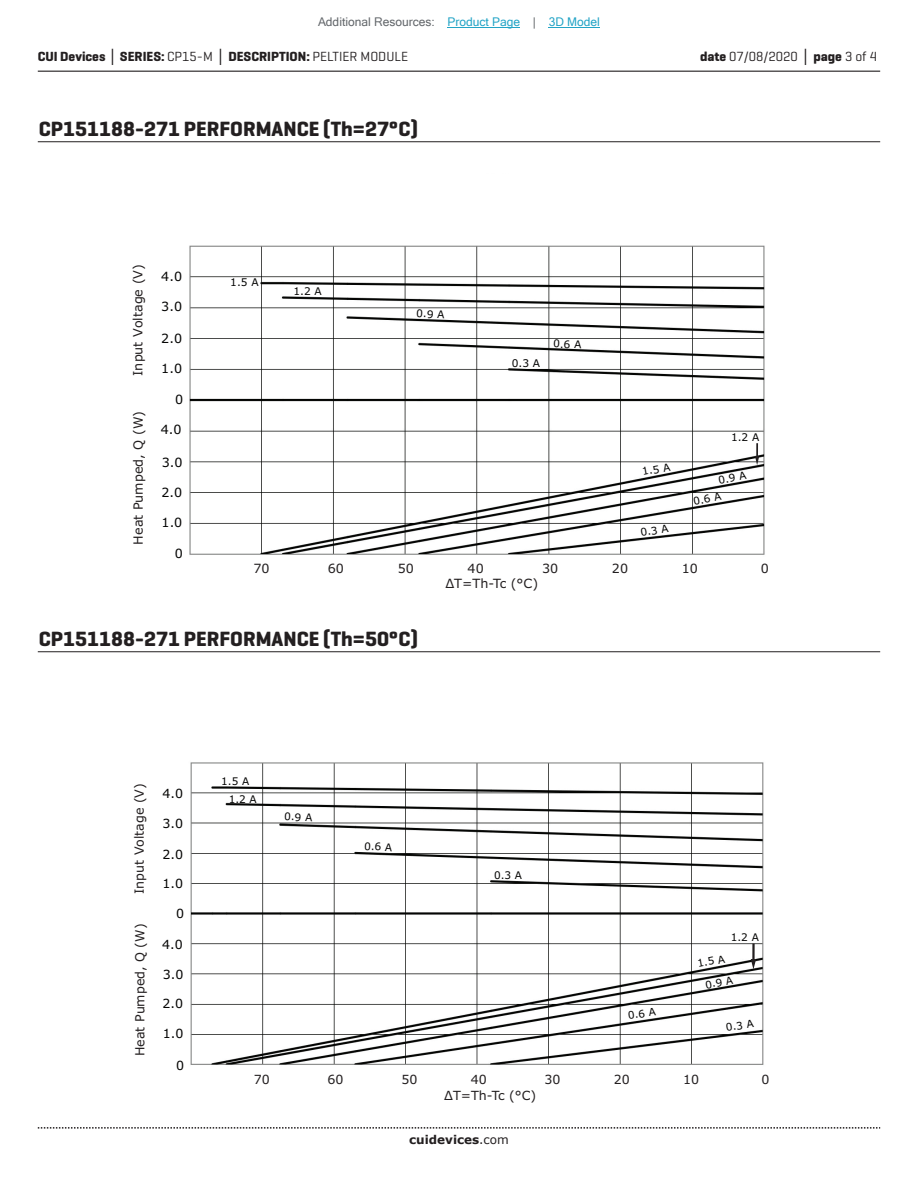
<style>
.page{position:relative;width:918px;height:1188px;background:#fff}
.page>*{position:absolute;margin:0;border:0;box-sizing:border-box;transform-origin:0 0}
.t1{font:700 21px "Geogrotesque";color:#231f20}
.t2{font:700 13.5px "Geogrotesque";color:#231f20}
.t3{font:13.5px "Geogrotesque";color:#231f20}
.t4{font:12.75px "Verdana";color:#231f20}
.t5{font:12.75px "Verdana";color:#050504}
.t6{font:12.6px "Verdana";color:#231f20}
.t7{font:12.6px "Verdana";color:#050504}
.t8{font:12px "Microsoft Sans Serif";color:#63676b}
.t9{font:700 12px "Verdana";color:#231f20}
.t10{font:10.65px "Verdana";color:#050504}
.t11{font:10.5px "Verdana";color:#050504}
.s1{color:#23a4c6}
.s2{font-family:"Verdana"}
.s3{font-weight:400}
.s4{font-weight:700}
.s5{font-family:"Verdana";font-weight:700}
</style>
<div class="page">
<hr style="left:38px;top:71px;width:842px;height:1px;background:#231f20">
<svg style="left:38px;top:1127px;width:842px;height:2px"></svg>
<img style="left:189px;top:245px;width:576px;height:310px">
<svg style="left:755px;top:443px;width:4px;height:22px"></svg>
<hr style="left:38px;top:141px;width:842px;height:1px;background:#231f20">
<img style="left:190px;top:762px;width:574px;height:303px">
<svg style="left:751px;top:944px;width:5px;height:25px"></svg>
<hr style="left:38px;top:651px;width:842px;height:1px;background:#231f20">
<hr style="left:448px;top:27px;width:72px;height:1px;background:#23a4c6">
<hr style="left:549px;top:27px;width:51px;height:1px;background:#23a4c6">
<p class="t8" style="left:318px;top:15px;width:283px">Additional Resources: <span class="s1">Product Page</span> | <span class="s1">3D Model</span></p>
<p class="t2" style="left:38px;top:48px;width:372px">CUI Devices <span class="s2">│</span> SERIES: <span class="s3">CP15-M</span> <span class="s2">│</span> DESCRIPTION: <span class="s3">PELTIER MODULE</span></p>
<p class="t3" style="left:700px;top:48px;width:179px"><span class="s4">date</span> 07/08/2020 <span class="s5">│</span> <span class="s4">page</span> 3 of 4</p>
<p class="t1" style="left:39px;top:116px;width:381px">CP151188-271 PERFORMANCE (Th=27°C)</p>
<p class="t4" style="left:129px;top:376px;width:113px;rotate:-90deg">Input Voltage (V)</p>
<p class="t4" style="left:130px;top:545px;width:135px;rotate:-90deg">Heat Pumped, Q (W)</p>
<p class="t5" style="left:161px;top:267px;width:22px">4.0</p>
<p class="t5" style="left:161px;top:298px;width:22px">3.0</p>
<p class="t5" style="left:161px;top:329px;width:22px">2.0</p>
<p class="t5" style="left:161px;top:359px;width:22px">1.0</p>
<p class="t5" style="left:175px;top:390px;width:10px">0</p>
<p class="t5" style="left:161px;top:421px;width:22px">4.0</p>
<p class="t5" style="left:162px;top:453px;width:22px">3.0</p>
<p class="t5" style="left:161px;top:483px;width:22px">2.0</p>
<p class="t5" style="left:162px;top:513px;width:22px">1.0</p>
<p class="t5" style="left:175px;top:545px;width:10px">0</p>
<p class="t10" style="left:230px;top:275px;width:30px">1.5 A</p>
<p class="t10" style="left:293px;top:284px;width:30px">1.2 A</p>
<p class="t10" style="left:417px;top:306px;width:30px;rotate:2deg">0.9 A</p>
<p class="t10" style="left:512px;top:356px;width:30px">0.3 A</p>
<p class="t10" style="left:554px;top:336px;width:30px;rotate:3deg">0.6 A</p>
<p class="t10" style="left:641px;top:465px;width:30px;rotate:-11deg">1.5 A</p>
<p class="t10" style="left:639px;top:525px;width:30px;rotate:-9deg">0.3 A</p>
<p class="t10" style="left:731px;top:430px;width:30px">1.2 A</p>
<p class="t10" style="left:717px;top:473px;width:30px;rotate:-11deg">0.9 A</p>
<p class="t10" style="left:692px;top:494px;width:30px;rotate:-11deg">0.6 A</p>
<p class="t4" style="left:253px;top:559px;width:18px">70</p>
<p class="t4" style="left:328px;top:559px;width:18px">60</p>
<p class="t4" style="left:398px;top:559px;width:18px">50</p>
<p class="t4" style="left:468px;top:559px;width:18px">40</p>
<p class="t4" style="left:542px;top:559px;width:18px">30</p>
<p class="t4" style="left:612px;top:559px;width:18px">20</p>
<p class="t4" style="left:682px;top:559px;width:18px">10</p>
<p class="t4" style="left:761px;top:559px;width:10px">0</p>
<p class="t1" style="left:39px;top:626px;width:381px">CP151188-271 PERFORMANCE (Th=50°C)</p>
<p class="t4" style="left:445px;top:575px;width:94px">ΔT=Th-Tc (°C)</p>
<p class="t6" style="left:131px;top:894px;width:112px;rotate:-90deg">Input Voltage (V)</p>
<p class="t6" style="left:131px;top:1056px;width:134px;rotate:-90deg">Heat Pumped, Q (W)</p>
<p class="t7" style="left:163px;top:785px;width:22px">4.0</p>
<p class="t7" style="left:163px;top:814px;width:22px">3.0</p>
<p class="t7" style="left:163px;top:845px;width:22px">2.0</p>
<p class="t7" style="left:163px;top:874px;width:22px">1.0</p>
<p class="t7" style="left:176px;top:905px;width:10px">0</p>
<p class="t7" style="left:162px;top:936px;width:22px">4.0</p>
<p class="t7" style="left:163px;top:966px;width:22px">3.0</p>
<p class="t7" style="left:163px;top:994px;width:22px">2.0</p>
<p class="t7" style="left:163px;top:1025px;width:22px">1.0</p>
<p class="t7" style="left:176px;top:1057px;width:10px">0</p>
<p class="t11" style="left:221px;top:774px;width:30px">1.5 A</p>
<p class="t11" style="left:229px;top:792px;width:30px">1.2 A</p>
<p class="t11" style="left:285px;top:809px;width:30px;rotate:2deg">0.9 A</p>
<p class="t11" style="left:365px;top:839px;width:30px;rotate:3deg">0.6 A</p>
<p class="t11" style="left:494px;top:868px;width:30px">0.3 A</p>
<p class="t11" style="left:627px;top:1008px;width:30px;rotate:-7deg">0.6 A</p>
<p class="t11" style="left:731px;top:930px;width:30px">1.2 A</p>
<p class="t11" style="left:696px;top:957px;width:30px;rotate:-11deg">1.5 A</p>
<p class="t11" style="left:704px;top:978px;width:30px;rotate:-11deg">0.9 A</p>
<p class="t11" style="left:725px;top:1020px;width:30px;rotate:-9deg">0.3 A</p>
<p class="t6" style="left:254px;top:1071px;width:18px">70</p>
<p class="t6" style="left:328px;top:1071px;width:18px">60</p>
<p class="t6" style="left:401px;top:1071px;width:18px">50</p>
<p class="t6" style="left:471px;top:1071px;width:18px">40</p>
<p class="t6" style="left:545px;top:1071px;width:18px">30</p>
<p class="t6" style="left:614px;top:1071px;width:18px">20</p>
<p class="t6" style="left:683px;top:1071px;width:18px">10</p>
<p class="t6" style="left:762px;top:1071px;width:10px">0</p>
<p class="t6" style="left:444px;top:1086px;width:94px">ΔT=Th-Tc (°C)</p>
<p class="t9" style="left:409px;top:1131px;width:101px">cuidevices<span class="s3">.com</span></p>
</div>
